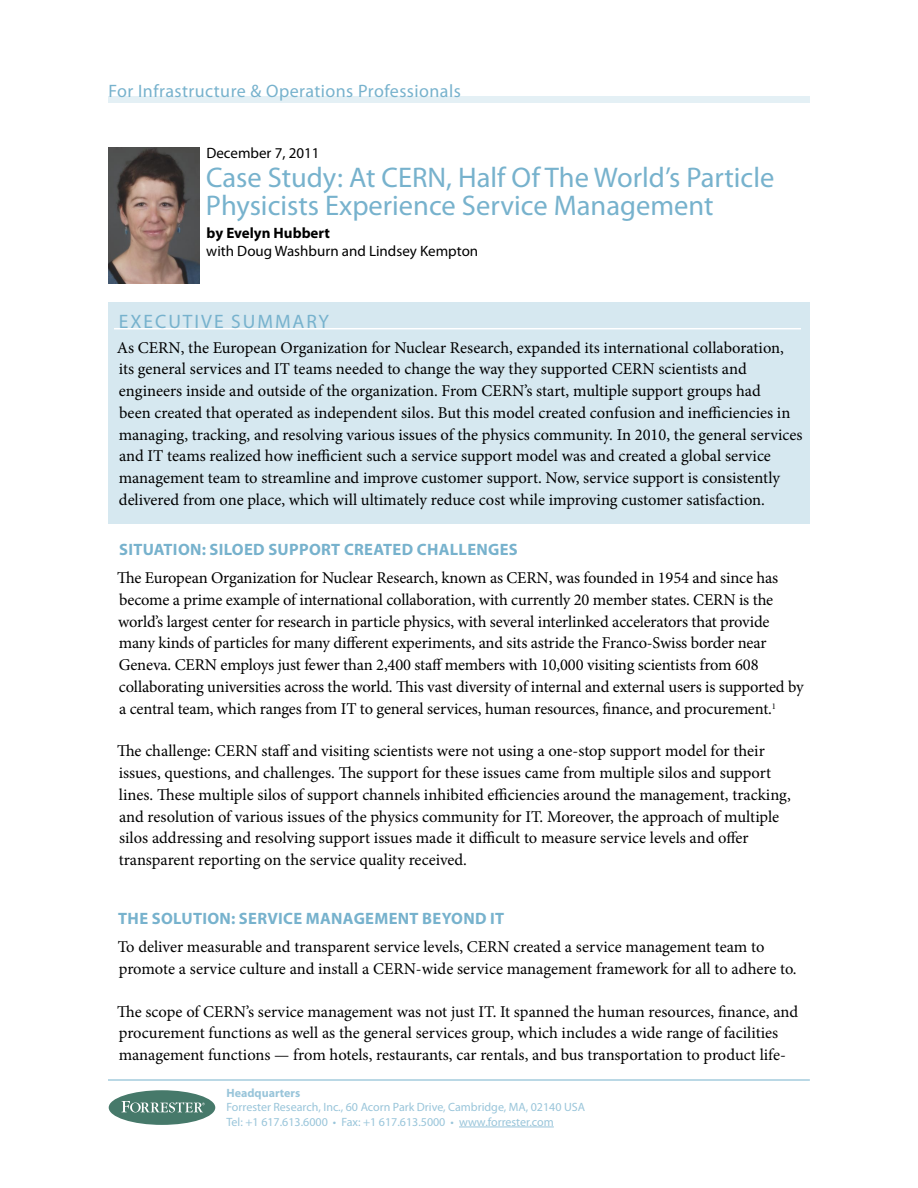
<style>
.page{position:relative;width:918px;height:1188px;background:#fff}
.page>*{position:absolute;margin:0;border:0;box-sizing:border-box;transform-origin:0 0}
.t1{font:28.5px/28.5px "Myriad Pro";color:#77b2cd}
.t2{font:19.5px "Myriad Pro";letter-spacing:.1em;color:#77b2cd}
.t3{font:18px "Myriad Pro";letter-spacing:.025em;color:#77b2cd}
.t4{font:16.5px/21.8px "Minion Pro";letter-spacing:-.005em;color:#000}
.t5{font:700 16.5px "Myriad Pro";letter-spacing:.02em;color:#77b2cd}
.t6{font:15px "Myriad Pro";color:#000}
.t7{font:700 15px "Myriad Pro";color:#000}
.t8{font:12px/14.4px "Myriad Pro";color:#99c5da}
.t9{font:700 12px "Myriad Pro";color:#99c5da}
</style>
<div class="page">
<div style="left:108px;top:302px;width:702px;height:222px;background:#d6e8f0"></div>
<div style="left:109px;top:1090px;width:106px;height:35px;background:#46796a;border-radius:50%"></div>
<svg style="left:121px;top:1101px;width:84px;height:11px"></svg>
<hr style="left:459px;top:1127px;width:95px;height:1px;background:#99c5da">
<hr style="left:108px;top:1080px;width:702px;height:1px;background:#77b2cd">
<div style="left:108px;top:97px;width:702px;height:6px;background:#e4f0f5"></div>
<hr style="left:114px;top:328px;width:687px;height:1px;background:#fff">
<img style="left:108px;top:147px;width:92px;height:137px">
<p class="t3" style="left:108px;top:81px;width:354px">For Infrastructure &amp; Operations Professionals</p>
<p class="t6" style="left:206px;top:145px;width:115px">December 7, 2011</p>
<h1 class="t1" style="left:206px;top:164px;width:570px">Case Study: At CERN, Half Of The World’s Particle<br>Physicists Experience Service Management</h1>
<p class="t7" style="left:207px;top:224px;width:125px">BY EVELYN HUBBERT</p>
<p class="t6" style="left:206px;top:243px;width:273px">with Doug Washburn and Lindsey Kempton</p>
<p class="t2" style="left:119px;top:311px;width:38px">Execu</p>
<p class="t2" style="left:183px;top:311px;width:76px">tive Summar</p>
<p class="t2" style="left:319px;top:311px;width:12px">y</p>
<p class="t4" style="left:117px;top:337px;width:687px">As CERN, the European Organization for Nuclear Research, expanded its international collaboration, its general services and IT teams needed to change the way they supported CERN scientists and engineers inside and outside of the organization. From CERN’s start, multiple support groups had<br>been created that operated as independent silos. But this model created confusion and inefficiencies in managing, tracking, and resolving various issues of the physics community. In 2010, the general services and IT teams realized how inefficient such a service support model was and created a global service management team to streamline and improve customer support. Now, service support is consistently delivered from one place, which will ultimately reduce cost while improving customer satisfaction.</p>
<p class="t5" style="left:119px;top:541px;width:399px">SITUATION: SILOED SUPPORT CREATED CHALLENGES</p>
<p class="t4" style="left:117px;top:567px;width:688px">The European Organization for Nuclear Research, known as CERN, was founded in 1954 and since has become a prime example of international collaboration, with currently 20 member states. CERN is the world’s largest center for research in particle physics, with several interlinked accelerators that provide many kinds of particles for many different experiments, and sits astride the Franco-Swiss border near Geneva. CERN employs just fewer than 2,400 staff members with 10,000 visiting scientists from 608 collaborating universities across the world. This vast diversity of internal and external users is supported by a central team, which ranges from IT to general services, human resources, finance, and procurement.<sup>1</sup></p>
<p class="t4" style="left:117px;top:740px;width:675px">The challenge: CERN staff and visiting scientists were not using a one-stop support model for their issues, questions, and challenges. The support for these issues came from multiple silos and support lines. These multiple silos of support channels inhibited efficiencies around the management, tracking, and resolution of various issues of the physics community for IT. Moreover, the approach of multiple silos addressing and resolving support issues made it difficult to measure service levels and offer transparent reporting on the service quality received.</p>
<p class="t5" style="left:118px;top:910px;width:380px">TH E SOLUTION: SERVICE MANAGEMENT BEYOND IT</p>
<p class="t4" style="left:118px;top:936px;width:681px">To deliver measurable and transparent service levels, CERN created a service management team to promote a service culture and install a CERN-wide service management framework for all to adhere to.</p>
<p class="t4" style="left:117px;top:1001px;width:683px">The scope of CERN’s service management was not just IT. It spanned the human resources, finance, and procurement functions as well as the general services group, which includes a wide range of facilities management functions — from hotels, restaurants, car rentals, and bus transportation to product life-</p>
<p class="t9" style="left:226px;top:1086px;width:75px">HEADQUARTERS</p>
<p class="t8" style="left:226px;top:1100px;width:360px">Forrester Research, Inc., 60 Acorn Park Drive, Cambridge, MA, 02140 USA<br>Tel: +1 617.613.6000 • Fax: +1 617.613.5000 • www.forrester.com</p>
</div>
